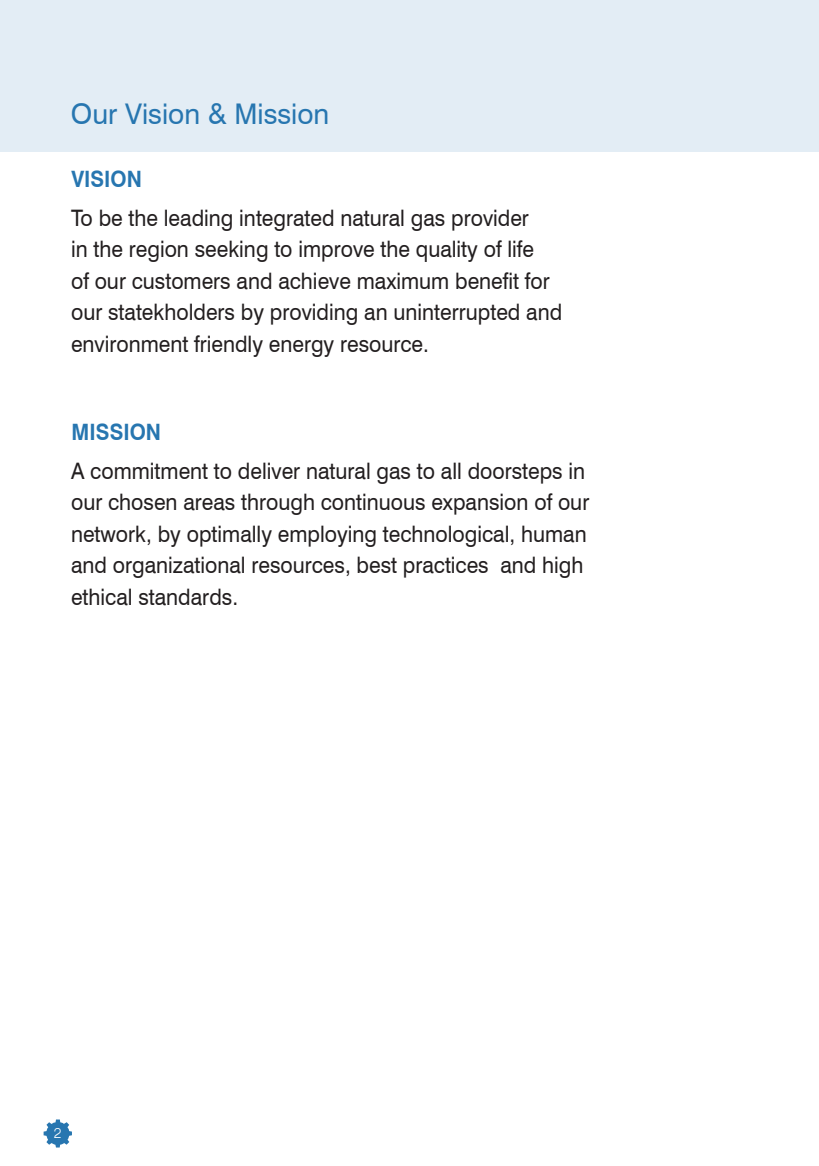
<style>
.page{position:relative;width:819px;height:1166px;background:#fff}
.page>*{position:absolute;margin:0;border:0;box-sizing:border-box;transform-origin:0 0}
.t1{font:28.53px "Swiss 721 BT";color:#2776b0}
.t2{font:22.75px/31.5px "Swiss 721 BT";color:#231f20;scale:.93 1}
.t3{font:700 22.57px "Swiss 721 BT";color:#2776b0;scale:.91 1}
.t4{font:300 expanded 14px "Swiss 721 BT";color:#fff;scale:.86 1}
</style>
<div class="page">
<div style="left:0;top:0;width:819px;height:151px;background:#e3edf5"></div>
<svg style="left:44px;top:1119px;width:28px;height:28px"></svg>
<p class="t1" style="left:71px;top:96px;width:260px">Our Vision &amp; Mission</p>
<p class="t3" style="left:72px;top:165px;width:79px">VISION</p>
<p class="t2" style="left:71px;top:201px;width:530px">To be the leading integrated natural gas provider<br>in the region seeking to improve the quality of life<br>of our customers and achieve maximum benefit for our statekholders by providing an uninterrupted and environment friendly energy resource.</p>
<p class="t3" style="left:72px;top:418px;width:100px">MISSION</p>
<p class="t2" style="left:71px;top:454px;width:559px">A commitment to deliver natural gas to all doorsteps in our chosen areas through continuous expansion of our network, by optimally employing technological, human and organizational resources, best practices and high ethical standards.</p>
<p class="t4" style="left:54px;top:1124px;width:11px">2</p>
</div>
